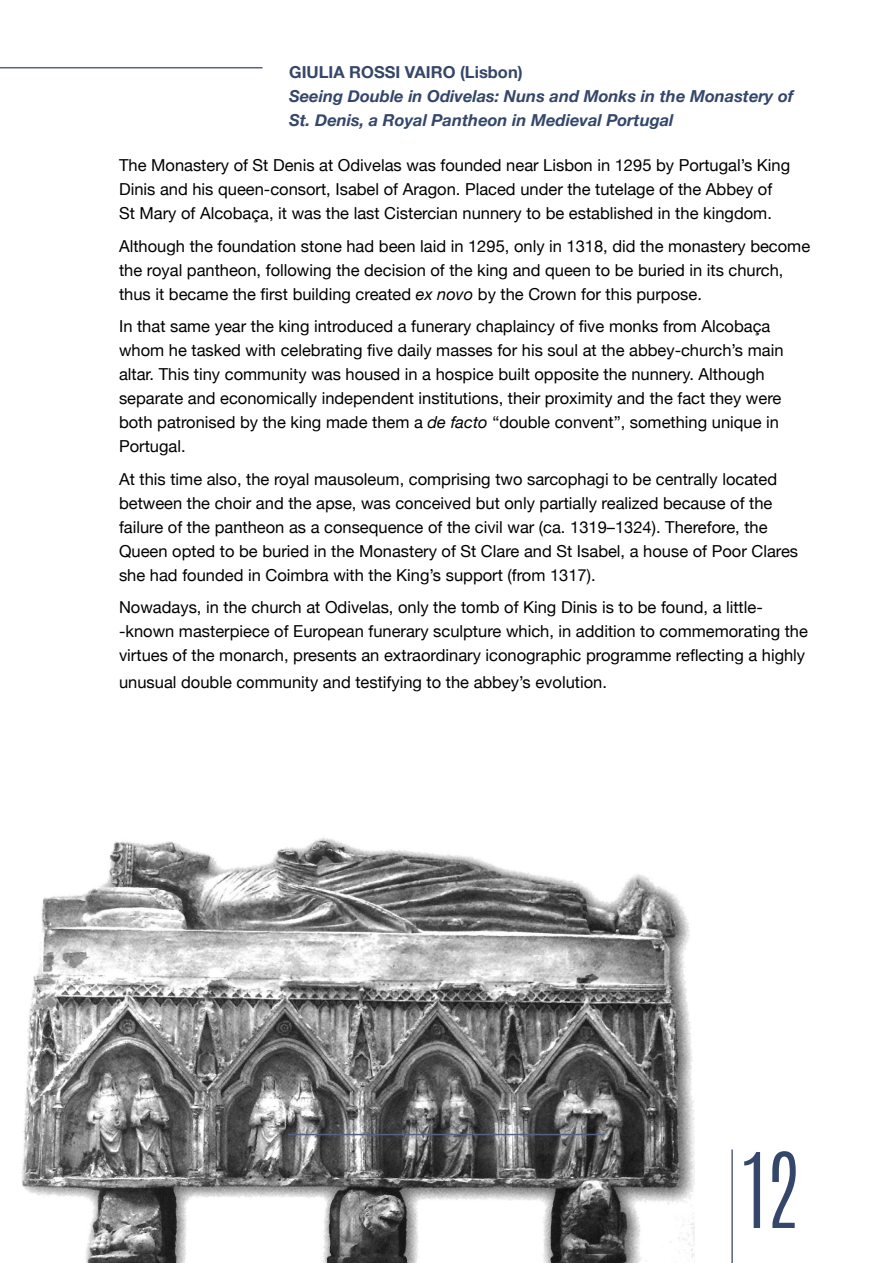
<style>
.page{position:relative;width:893px;height:1263px;background:#fff}
.page>*{position:absolute;margin:0;border:0;box-sizing:border-box;transform-origin:0 0}
.t1{font:300 88.35px "Antonio";color:#34476a}
.t2{font:16.5px/24px "Helvetica Neue";color:#000}
.t3{font:italic 700 16.5px/24px "Helvetica Neue";color:#34476a}
.t4{font:700 16.5px "Helvetica Neue";color:#34476a}
.s1{font-style:italic}
</style>
<div class="page">
<img style="left:21px;top:837px;width:674px;height:426px">
<hr style="left:731px;top:1149px;width:2px;height:114px;background:#566283">
<hr style="left:288px;top:1134px;width:317px;height:1px;background:#566283">
<hr style="left:0;top:67px;width:263px;height:1px;background:#566283">
<p class="t4" style="left:289px;top:59px;width:235px">GIULIA ROSSI VAIRO (Lisbon)</p>
<p class="t3" style="left:289px;top:84px;width:506px">Seeing Double in Odivelas: Nuns and Monks in the Monastery of<br>St. Denis, a Royal Pantheon in Medieval Portugal</p>
<p class="t2" style="left:119px;top:154px;width:673px">The Monastery of St Denis at Odivelas was founded near Lisbon in 1295 by Portugal’s King<br>Dinis and his queen-consort, Isabel of Aragon. Placed under the tutelage of the Abbey of<br>St Mary of Alcobaça, it was the last Cistercian nunnery to be established in the kingdom.</p>
<p class="t2" style="left:119px;top:235px;width:693px">Although the foundation stone had been laid in 1295, only in 1318, did the monastery become the royal pantheon, following the decision of the king and queen to be buried in its church, thus it became the first building created <span class="s1">ex novo</span> by the Crown for this purpose.</p>
<p class="t2" style="left:119px;top:315px;width:666px">In that same year the king introduced a funerary chaplaincy of five monks from Alcobaça whom he tasked with celebrating five daily masses for his soul at the abbey-church’s main altar. This tiny community was housed in a hospice built opposite the nunnery. Although separate and economically independent institutions, their proximity and the fact they were both patronised by the king made them a <span class="s1">de facto</span> “double convent”, something unique in Portugal.</p>
<p class="t2" style="left:119px;top:468px;width:681px">At this time also, the royal mausoleum, comprising two sarcophagi to be centrally located between the choir and the apse, was conceived but only partially realized because of the failure of the pantheon as a consequence of the civil war (ca. 1319–1324). Therefore, the Queen opted to be buried in the Monastery of St Clare and St Isabel, a house of Poor Clares she had founded in Coimbra with the King’s support (from 1317).</p>
<p class="t2" style="left:119px;top:596px;width:690px">Nowadays, in the church at Odivelas, only the tomb of King Dinis is to be found, a little--known masterpiece of European funerary sculpture which, in addition to commemorating the virtues of the monarch, presents an extraordinary iconographic programme reflecting a highly</p>
<p class="t2" style="left:119px;top:671px;width:489px">unusual double community and testifying to the abbey’s evolution.</p>
<h1 class="t1" style="left:743px;top:1127px;width:58px">12</h1>
</div>
